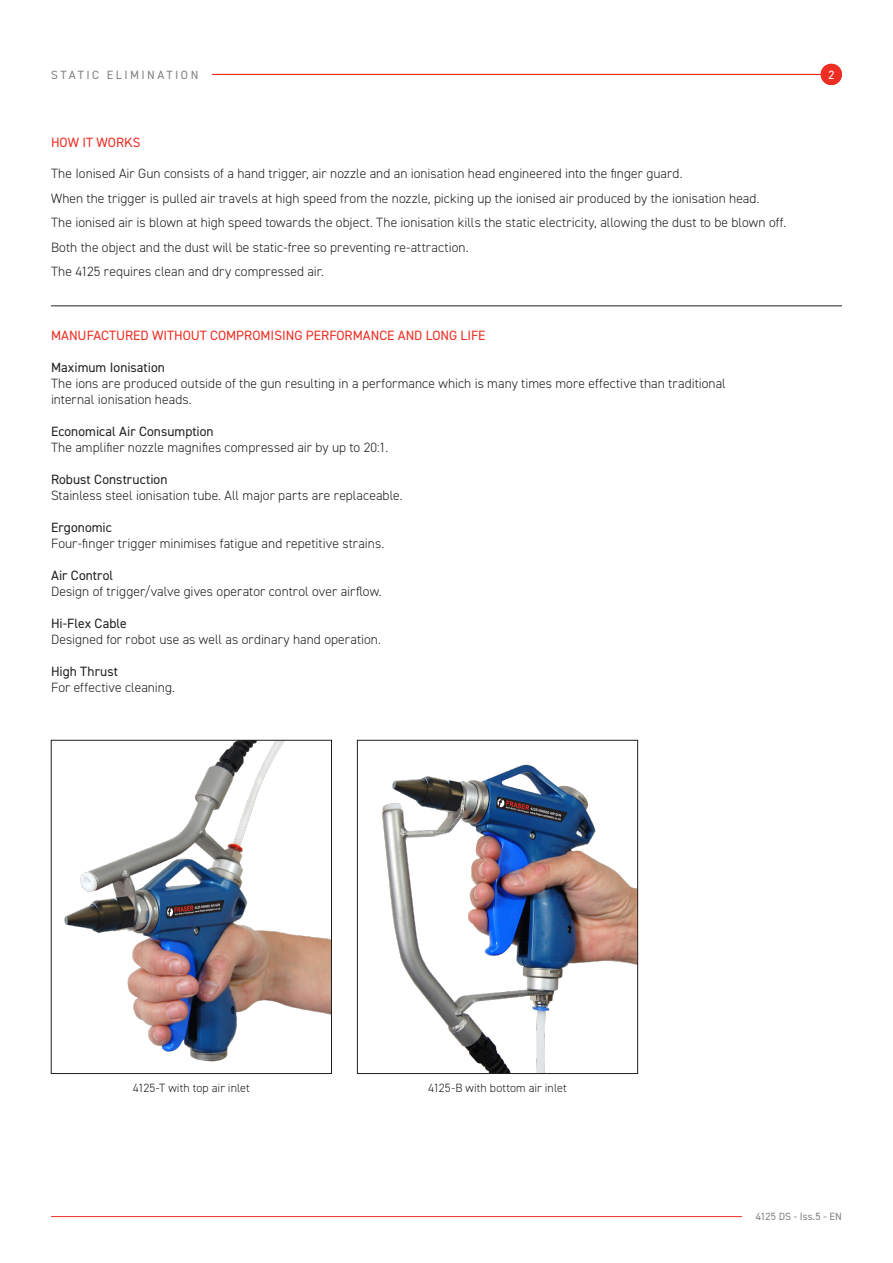
<style>
.page{position:relative;width:893px;height:1263px;background:#fff}
.page>*{position:absolute;margin:0;border:0;box-sizing:border-box;transform-origin:0 0}
.Body{font:300 13.5px/16.2px "DIN2014";letter-spacing:.005em;color:#231f20}
.t1{font:13.5px "DIN2014";color:#ee2e22}
.Body-2{font:300 12px "DIN2014";letter-spacing:.005em;color:#231f20}
.t2{font:12px "DIN2014";letter-spacing:.205em;color:#808285}
.t3{font:12px "DIN2014";color:#fff}
.t4{font:10.5px "DIN2014";letter-spacing:.01em;color:#808285}
.s1{font-weight:400}
</style>
<div class="page">
<hr style="left:51px;top:1216px;width:723px;height:1px;background:#ee2e22">
<div style="left:743px;top:1212px;width:99px;height:8px;background:#fff"></div>
<hr style="left:83px;top:74px;width:748px;height:1px;background:#ee2e22">
<div style="left:51px;top:64px;width:160px;height:21px;background:#fff"></div>
<div style="left:821px;top:64px;width:21px;height:21px;background:#ee2e22;border-radius:50%"></div>
<hr style="left:51px;top:306px;width:791px;height:1px;background:#231f20">
<img style="left:64px;top:742px;width:266px;height:320px">
<div style="left:51px;top:740px;width:281px;height:334px;border:1px solid #231f20"></div>
<img style="left:382px;top:764px;width:254px;height:308px">
<div style="left:357px;top:740px;width:281px;height:334px;border:1px solid #231f20"></div>
<p class="t2" style="left:51px;top:67px;width:149px">STATIC ELIMINATION</p>
<p class="t1" style="left:51px;top:133px;width:91px">HOW IT WORKS</p>
<p class="Body" style="left:51px;top:166px;width:633px">The Ionised Air Gun consists of a hand trigger, air nozzle and an ionisation head engineered into the finger guard.</p>
<p class="Body" style="left:51px;top:190px;width:710px">When the trigger is pulled air travels at high speed from the nozzle, picking up the ionised air produced by the ionisation head.</p>
<p class="Body" style="left:51px;top:214px;width:737px">The ionised air is blown at high speed towards the object. The ionisation kills the static electricity, allowing the dust to be blown off.</p>
<p class="Body" style="left:51px;top:239px;width:419px">Both the object and the dust will be static-free so preventing re-attraction.</p>
<p class="Body" style="left:51px;top:263px;width:274px">The 4125 requires clean and dry compressed air.</p>
<p class="t1" style="left:51px;top:327px;width:436px">MANUFACTURED WITHOUT COMPROMISING PERFORMANCE AND LONG LIFE</p>
<p class="Body" style="left:51px;top:359px;width:676px"><span class="s1">Maximum Ionisation<br></span>The ions are produced outside of the gun resulting in a performance which is many times more effective than traditional internal ionisation heads.</p>
<p class="Body" style="left:51px;top:423px;width:339px"><span class="s1">Economical Air Consumption<br></span>The amplifier nozzle magnifies compressed air by up to 20:1.</p>
<p class="Body" style="left:51px;top:471px;width:353px"><span class="s1">Robust Construction<br></span>Stainless steel ionisation tube. All major parts are replaceable.</p>
<p class="Body" style="left:51px;top:519px;width:335px"><span class="s1">Ergonomic<br></span>Four-finger trigger minimises fatigue and repetitive strains.</p>
<p class="Body" style="left:51px;top:567px;width:332px"><span class="s1">Air Control<br></span>Design of trigger/valve gives operator control over airflow.</p>
<p class="Body" style="left:51px;top:615px;width:331px"><span class="s1">Hi-Flex Cable<br></span>Designed for robot use as well as ordinary hand operation.</p>
<p class="Body" style="left:51px;top:663px;width:126px"><span class="s1">High Thrust<br></span>For effective cleaning.</p>
<p class="t3" style="left:828px;top:67px;width:7px">2</p>
<p class="Body-2" style="left:133px;top:1080px;width:118px">4125-T with top air inlet</p>
<p class="Body-2" style="left:428px;top:1080px;width:140px">4125-B with bottom air inlet</p>
<p class="t4" style="left:756px;top:1210px;width:88px">4125 DS - Iss.5 - EN</p>
</div>
